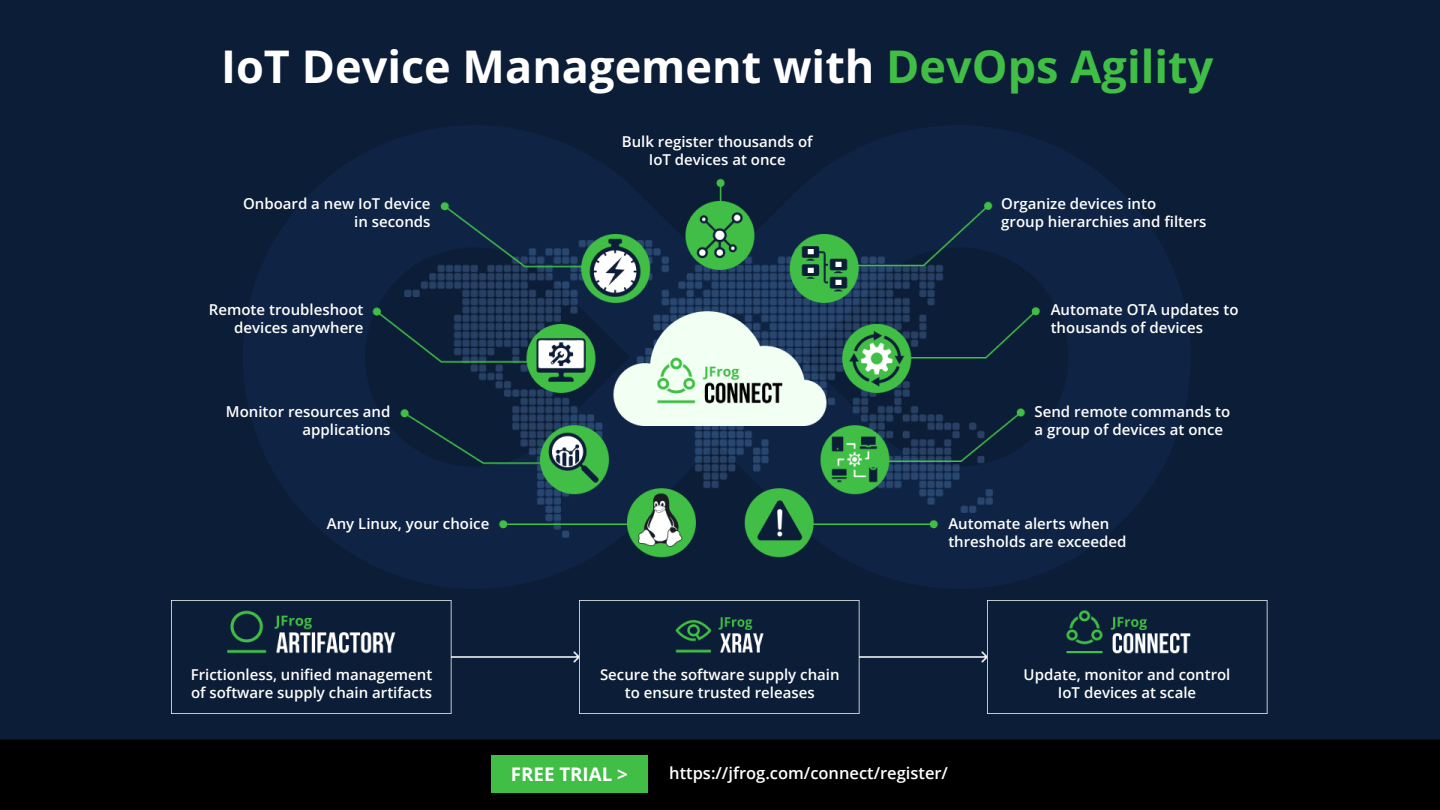
<style>
.page{position:relative;width:1440px;height:810px;background:#fff}
.page>*{position:absolute;margin:0;border:0;box-sizing:border-box;transform-origin:0 0}
.t1{font:700 45.08px "Open Sans";color:#fff}
.t2{font:700 18.75px "Open Sans";color:#fff}
.t3{font:600 16.5px "Open Sans";color:#fff}
.t4{font:600 15px/18px "Open Sans";color:#fff}
.t5{font:600 15px/18px "Open Sans";color:#fff;text-align:center}
.s1{color:#40be46}
</style>
<div class="page">
<img style="left:0;top:0;width:1440px;height:810px">
<div style="left:491px;top:755px;width:156px;height:37px;background:#40be46"></div>
<h1 class="t1" style="left:221px;top:36px;width:994px">IoT Device Management with <span class="s1">DevOps Agility</span></h1>
<p class="t4" style="left:622px;top:132px;width:192px;text-align:center">Bulk register thousands of<br>IoT devices at once</p>
<p class="t4" style="left:243px;top:195px;width:189px;text-align:right">Onboard a new IoT device in seconds</p>
<p class="t4" style="left:1001px;top:195px;width:207px">Organize devices into<br>group hierarchies and filters</p>
<p class="t4" style="left:209px;top:301px;width:156px;text-align:right">Remote troubleshoot devices anywhere</p>
<p class="t4" style="left:1051px;top:301px;width:189px">Automate OTA updates to thousands of devices</p>
<p class="t4" style="left:226px;top:403px;width:166px;text-align:right">Monitor resources and applications</p>
<p class="t4" style="left:1035px;top:403px;width:197px">Send remote commands to a group of devices at once</p>
<p class="t4" style="left:327px;top:514px;width:164px">Any Linux, your choice</p>
<p class="t4" style="left:948px;top:514px;width:179px">Automate alerts when thresholds are exceeded</p>
<p class="t5" style="left:191px;top:666px;width:243px;text-align:left">Frictionless, unified management of software supply chain artifacts</p>
<p class="t5" style="left:600px;top:666px;width:241px">Secure the software supply chain to ensure trusted releases</p>
<p class="t5" style="left:1024px;top:666px;width:208px">Update, monitor and control<br>IoT devices at scale</p>
<p class="t2" style="left:511px;top:761px;width:119px">FREE TRIAL &gt;</p>
<p class="t3" style="left:669px;top:762px;width:280px">https://jfrog.com/connect/register/</p>
</div>
